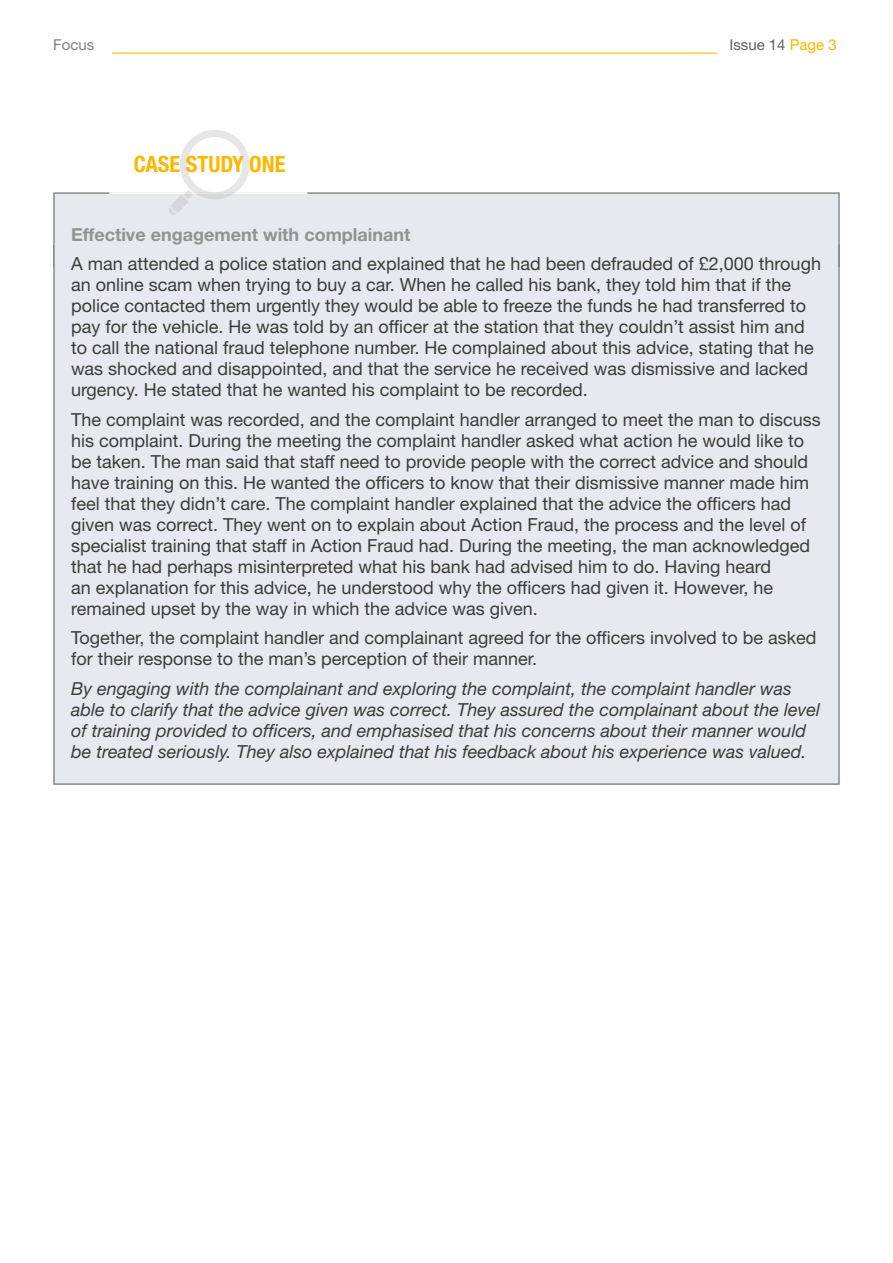
<style>
.page{position:relative;width:893px;height:1263px;background:#fff}
.page>*{position:absolute;margin:0;border:0;box-sizing:border-box;transform-origin:0 0}
.t1{font:700 condensed 22.5px "Helvetica Neue LT Std";color:#fbb800}
.t2{font:18px/21px "Helvetica Neue LT Std";color:#3c3c3b}
.t3{font:italic 18px/21px "Helvetica Neue LT Std";color:#3c3c3b}
.t4{font:700 18px "Helvetica Neue LT Std";color:#929391}
.t5{font:15px "Helvetica Neue LT Std";color:#60625f}
.t6{font:15px "Helvetica Neue LT Std";color:#83827f}
.s1{color:#fbb800}
</style>
<div class="page">
<hr style="left:112px;top:53px;width:605px;height:1px;background:#fbb800">
<div style="left:55px;top:194px;width:783px;height:73px;background:#e7e9f0"></div>
<div style="left:53px;top:192px;width:787px;height:76px;border:2px solid #878987"></div>
<hr style="left:109px;top:192px;width:198px;height:2px;background:#fff">
<div style="left:55px;top:244px;width:783px;height:540px;background:#e7e9f0"></div>
<svg style="left:168px;top:130px;width:85px;height:85px"></svg>
<p class="t6" style="left:53px;top:36px;width:43px">Focus</p>
<p class="t5" style="left:729px;top:36px;width:109px">Issue 14 <span class="s1">Page 3</span></p>
<p class="t1" style="left:134px;top:151px;width:153px">CASE STUDY ONE</p>
<p class="t4" style="left:71px;top:223px;width:341px">Effective engagement with complainant</p>
<p class="t2" style="left:71px;top:253px;width:751px">A man attended a police station and explained that he had been defrauded of £2,000 through an online scam when trying to buy a car. When he called his bank, they told him that if the police contacted them urgently they would be able to freeze the funds he had transferred to pay for the vehicle. He was told by an officer at the station that they couldn’t assist him and to call the national fraud telephone number. He complained about this advice, stating that he was shocked and disappointed, and that the service he received was dismissive and lacked urgency. He stated that he wanted his complaint to be recorded.</p>
<p class="t2" style="left:71px;top:408px;width:751px">The complaint was recorded, and the complaint handler arranged to meet the man to discuss his complaint. During the meeting the complaint handler asked what action he would like to be taken. The man said that staff need to provide people with the correct advice and should have training on this. He wanted the officers to know that their dismissive manner made him feel that they didn’t care. The complaint handler explained that the advice the officers had given was correct. They went on to explain about Action Fraud, the process and the level of specialist training that staff in Action Fraud had. During the meeting, the man acknowledged that he had perhaps misinterpreted what his bank had advised him to do. Having heard<br>an explanation for this advice, he understood why the officers had given it. However, he remained upset by the way in which the advice was given.</p>
<p class="t2" style="left:71px;top:627px;width:747px">Together, the complaint handler and complainant agreed for the officers involved to be asked for their response to the man’s perception of their manner.</p>
<p class="t3" style="left:71px;top:677px;width:751px">By engaging with the complainant and exploring the complaint, the complaint handler was able to clarify that the advice given was correct. They assured the complainant about the level of training provided to officers, and emphasised that his concerns about their manner would be treated seriously. They also explained that his feedback about his experience was valued.</p>
</div>
